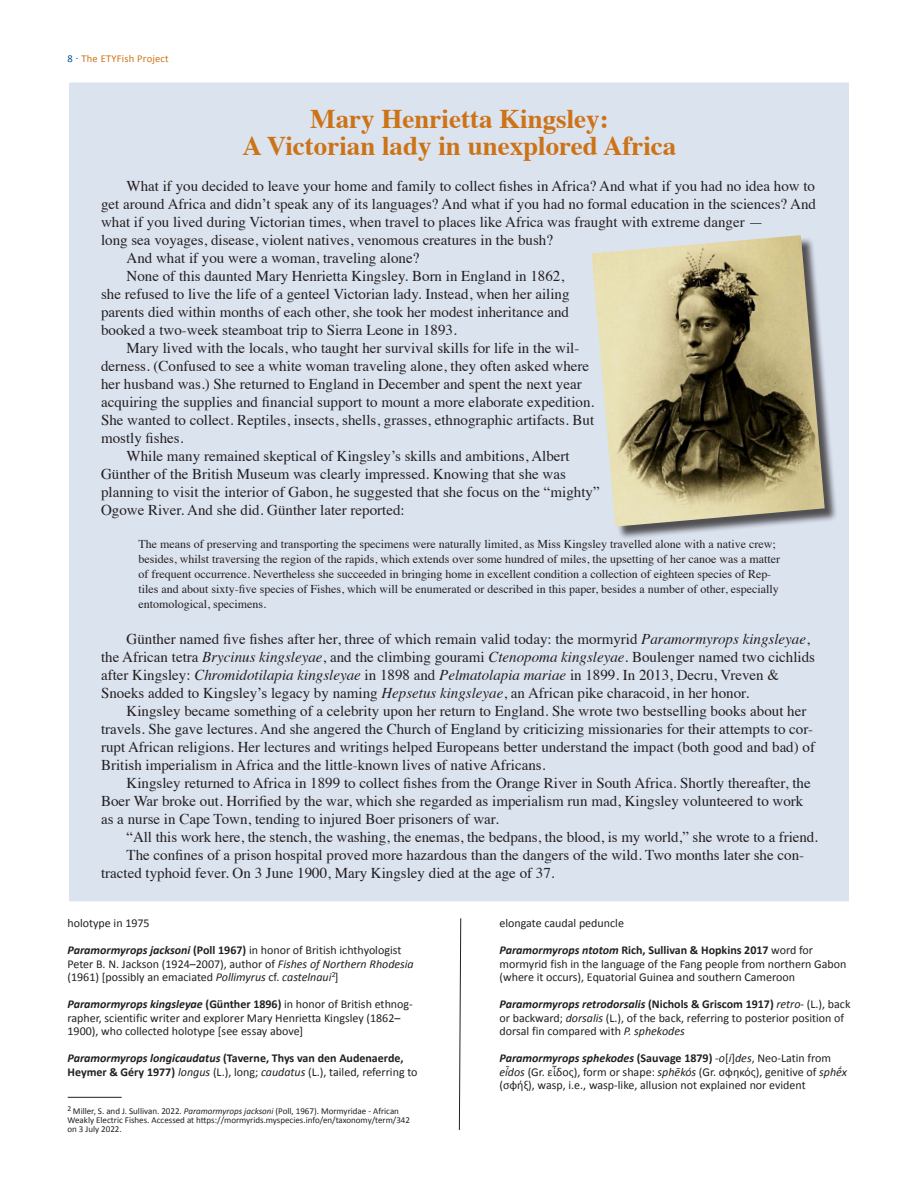
<style>
.page{position:relative;width:918px;height:1188px;background:#fff}
.page>*{position:absolute;margin:0;border:0;box-sizing:border-box;transform-origin:0 0}
.t1{font:700 27px "Times";color:#cd7317}
.t2{font:15px/18px "Times";color:#231f20}
.t3{font:12px/13.5px "Calibri";color:#231f20}
.t4{font:12px/15px "Times";color:#231f20}
.t5{font:700 12px/13.5px "Calibri";color:#231f20}
.t6{font:italic 700 12px/13.5px "Calibri";color:#231f20}
.t7{font:10.5px "Calibri";letter-spacing:.02em;color:#cd7317}
.t8{font:9px/9px "Calibri";color:#231f20}
.s1{color:#00558f}
.s2{font-style:italic}
.s3{font-weight:700;font-style:italic}
.s4{font-weight:700}
.s5{font-weight:400;font-style:italic}
.s6{font-weight:400}
.s7{font-style:normal}
.s8{font-weight:400;font-style:normal}
</style>
<div class="page">
<svg style="left:459px;top:918px;width:2px;height:212px"></svg>
<hr style="left:68px;top:1097px;width:54px;height:1px;background:#231f20">
<div style="left:68px;top:81px;width:782px;height:822px;background:#dbe3ef;border:2px solid #fff"></div>
<div style="left:593px;top:237px;width:246px;height:304px;background:#231f20;opacity:.75"></div>
<img style="left:591px;top:235px;width:234px;height:292px">
<p class="t7" style="left:68px;top:51px;width:103px"><span class="s1">8 ·</span> The ETYFish Project</p>
<p class="t1" style="left:310px;top:93px;width:300px">Mary Henrietta Kingsley:</p>
<p class="t1" style="left:243px;top:120px;width:435px">A Victorian lady in unexplored Africa</p>
<p class="t2" style="left:101px;top:176px;width:716px;text-indent:26px">What if you decided to leave your home and family to collect fishes in Africa? And what if you had no idea how to get around Africa and didn’t speak any of its languages? And what if you had no formal education in the sciences? And what if you lived during Victorian times, when travel to places like Africa was fraught with extreme danger —<br>long sea voyages, disease, violent natives, venomous creatures in the bush?</p>
<p class="t2" style="left:127px;top:248px;width:294px">And what if you were a woman, traveling alone?</p>
<p class="t2" style="left:101px;top:266px;width:470px;text-indent:26px">None of this daunted Mary Henrietta Kingsley. Born in England in 1862, she refused to live the life of a genteel Victorian lady. Instead, when her ailing parents died within months of each other, she took her modest inheritance and booked a two-week steamboat trip to Sierra Leone in 1893.</p>
<p class="t2" style="left:101px;top:338px;width:495px;text-indent:26px">Mary lived with the locals, who taught her survival skills for life in the wil&shy;derness. (Confused to see a white woman traveling alone, they often asked where her husband was.) She returned to England in December and spent the next year acquiring the supplies and financial support to mount a more elaborate expedition.<br>She wanted to collect. Reptiles, insects, shells, grasses, ethnographic artifacts. But mostly fishes.</p>
<p class="t2" style="left:101px;top:446px;width:500px;text-indent:26px">While many remained skeptical of Kingsley’s skills and ambitions, Albert Günther of the British Museum was clearly impressed. Knowing that she was planning to visit the interior of Gabon, he suggested that she focus on the “mighty” Ogowe River. And she did. Günther later reported:</p>
<p class="t4" style="left:139px;top:536px;width:643px">The means of preserving and transporting the specimens were naturally limited, as Miss Kingsley travelled alone with a native crew; besides, whilst traversing the region of the rapids, which extends over some hundred of miles, the upsetting of her canoe was a matter of frequent occurrence. Nevertheless she succeeded in bringing home in excellent condition a collection of eighteen species of Rep&shy;tiles and about sixty-five species of Fishes, which will be enumerated or described in this paper, besides a number of other, especially entomological, specimens.</p>
<p class="t2" style="left:101px;top:629px;width:715px;text-indent:26px">Günther named five fishes after her, three of which remain valid today: the mormyrid <span class="s2">Paramormyrops kingsleyae</span>, the African tetra <span class="s2">Brycinus kingsleyae</span>, and the climbing gourami <span class="s2">Ctenopoma kingsleyae</span>. Boulenger named two cichlids after Kingsley: <span class="s2">Chromidotilapia kingsleyae</span> in 1898 and <span class="s2">Pelmatolapia mariae</span> in 1899. In 2013, Decru, Vreven &amp; Snoeks added to Kingsley’s legacy by naming <span class="s2">Hepsetus kingsleyae</span>, an African pike characoid, in her honor.</p>
<p class="t2" style="left:101px;top:701px;width:716px;text-indent:26px">Kingsley became something of a celebrity upon her return to England. She wrote two bestselling books about her travels. She gave lectures. And she angered the Church of England by criticizing missionaries for their attempts to cor&shy;rupt African religions. Her lectures and writings helped Europeans better understand the impact (both good and bad) of British imperialism in Africa and the little-known lives of native Africans.</p>
<p class="t2" style="left:101px;top:773px;width:711px;text-indent:26px">Kingsley returned to Africa in 1899 to collect fishes from the Orange River in South Africa. Shortly thereafter, the<br>Boer War broke out. Horrified by the war, which she regarded as imperialism run mad, Kingsley volunteered to work as a nurse in Cape Town, tending to injured Boer prisoners of war.</p>
<p class="t2" style="left:127px;top:827px;width:693px">“All this work here, the stench, the washing, the enemas, the bedpans, the blood, is my world,” she wrote to a friend.</p>
<p class="t2" style="left:101px;top:845px;width:705px;text-indent:26px">The confines of a prison hospital proved more hazardous than the dangers of the wild. Two months later she con&shy;tracted typhoid fever. On 3 June 1900, Mary Kingsley died at the age of 37.</p>
<p class="t3" style="left:68px;top:916px;width:84px">holotype in 1975</p>
<p class="t3" style="left:68px;top:943px;width:348px"><span class="s3">Paramormyrops jacksoni</span> <span class="s4">(Poll 1967)</span> in honor of British ichthyologist<br>Peter B. N. Jackson (1924–2007), author of <span class="s2">Fishes of Northern Rhodesia </span>(1961) [possibly an emaciated <span class="s2">Pollimyrus</span> cf. <span class="s2">castelnaui</span> <sup>2</sup>]</p>
<p class="t3" style="left:68px;top:997px;width:347px"><span class="s3">Paramormyrops kingsleyae</span> <span class="s4">(Günther 1896)</span> in honor of British ethnog&shy;rapher, scientific writer and explorer Mary Henrietta Kingsley (1862–<br>1900), who collected holotype [see essay above]</p>
<p class="t5" style="left:68px;top:1051px;width:352px"><span class="s2">Paramormyrops longicaudatus</span> (Taverne, Thys van den Audenaerde,<br>Heymer &amp; Géry 1977) <span class="s5">longus</span> <span class="s6">(L.), long;</span> <span class="s5">caudatus</span> <span class="s6">(L.), tailed, referring to</span></p>
<p class="t8" style="left:68px;top:1106px;width:344px"><sup>2</sup> Miller, S. and J. Sullivan. 2022. <span class="s2">Paramormyrops jacksoni</span> (Poll, 1967). Mormyridae - African<br>Weakly Electric Fishes. Accessed at https://mormyrids.myspecies.info/en/taxonomy/term/342 on 3 July 2022.</p>
<p class="t3" style="left:500px;top:916px;width:126px">elongate caudal peduncle</p>
<p class="t3" style="left:500px;top:943px;width:348px"><span class="s3">Paramormyrops ntotom</span> <span class="s4">Rich, Sullivan &amp; Hopkins 2017</span> word for mormyrid fish in the language of the Fang people from northern Gabon (where it occurs), Equatorial Guinea and southern Cameroon</p>
<p class="t3" style="left:500px;top:997px;width:353px"><span class="s3">Paramormyrops retrodorsalis</span> <span class="s4">(Nichols &amp; Griscom 1917)</span> <span class="s2">retro</span>- (L.), back or backward; <span class="s2">dorsalis</span> (L.), of the back, referring to posterior position of dorsal fin compared with <span class="s2">P. sphekodes</span></p>
<p class="t6" style="left:500px;top:1051px;width:333px">Paramormyrops sphekodes <span class="s7">(Sauvage 1879)</span> <span class="s6">-o</span><span class="s8">[</span><span class="s6">i</span><span class="s8">]</span><span class="s6">des</span><span class="s8">, Neo-Latin from </span><span class="s6">eídos</span></p>
<p class="t3" style="left:500px;top:1065px;width:349px;text-indent:10px"><sup>̄</sup> (Gr. εἶδος), form or shape: <span class="s2">sphēkós</span> (Gr. σφηκός), genitive of <span class="s2">sphḗx </span>(σφήξ), wasp, i.e., wasp-like, allusion not explained nor evident</p>
</div>
